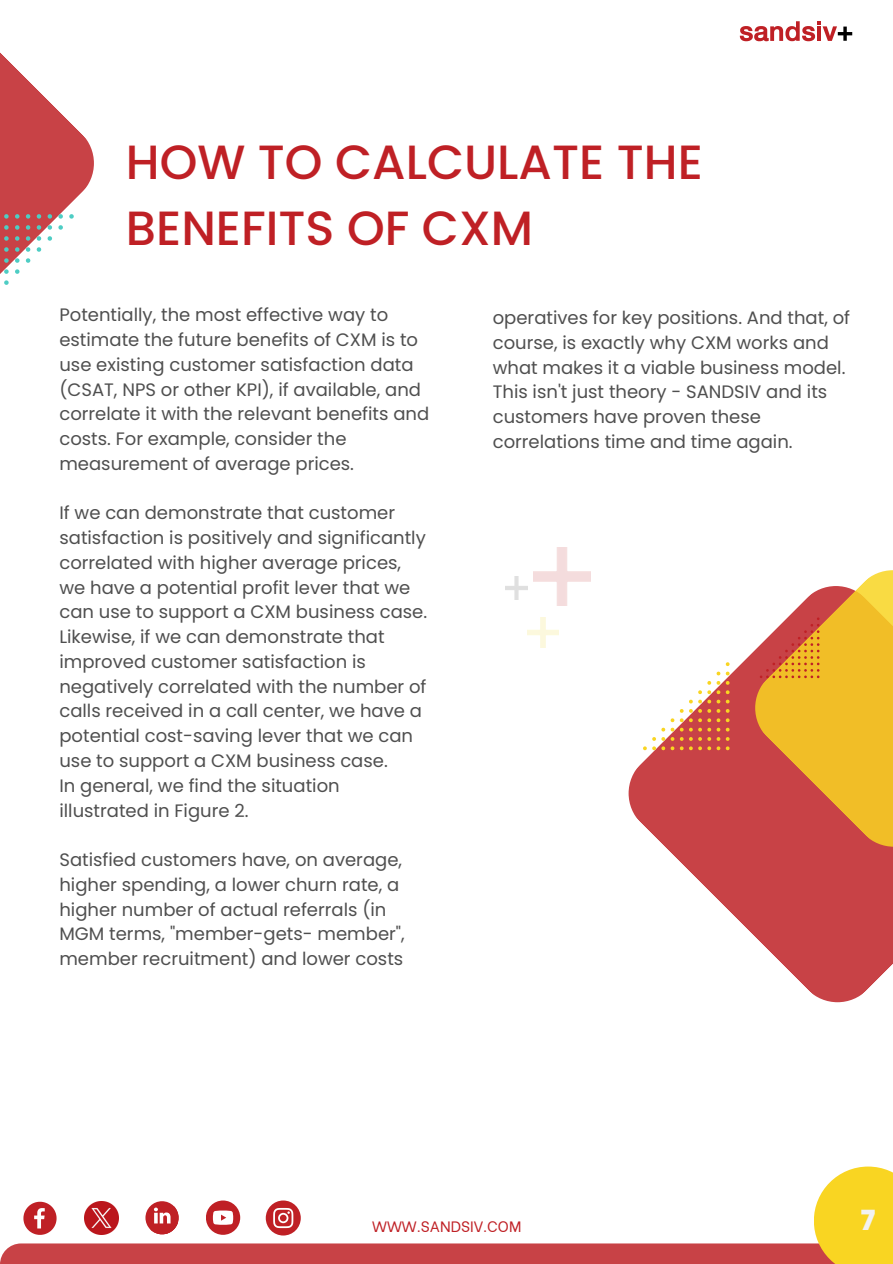
<style>
.page{position:relative;width:893px;height:1264px;background:#fff}
.page>*{position:absolute;margin:0;border:0;box-sizing:border-box;transform-origin:0 0}
.t1{font:500 48px/66.3px "Poppins";color:#bf2025}
.t2{font:800 27.75px "Poppins";color:#f2f2f2}
.t3{font:18px/24.8px "Poppins";color:#4f4f4f}
.t4{font:15px "Be Vietnam";color:#bf2025}
</style>
<div class="page">
<svg style="left:0;top:52px;width:94px;height:233px"></svg>
<div style="left:0;top:1243px;width:841px;height:20px;background:#c84246"></div>
<svg style="left:739px;top:21px;width:113px;height:20px"></svg>
<div style="left:813px;top:1166px;width:79px;height:97px;background:#f9d522"></div>
<svg style="left:628px;top:650px;width:264px;height:352px;fill:#c84246"></svg>
<svg style="left:643px;top:746px;width:3px;height:4px"></svg>
<svg style="left:652px;top:737px;width:31px;height:13px"></svg>
<svg style="left:661px;top:718px;width:22px;height:13px"></svg>
<svg style="left:679px;top:709px;width:4px;height:3px"></svg>
<svg style="left:689px;top:737px;width:3px;height:13px"></svg>
<svg style="left:689px;top:718px;width:3px;height:13px"></svg>
<svg style="left:689px;top:699px;width:3px;height:4px"></svg>
<svg style="left:698px;top:737px;width:31px;height:13px"></svg>
<svg style="left:698px;top:718px;width:31px;height:13px"></svg>
<svg style="left:698px;top:709px;width:31px;height:3px"></svg>
<svg style="left:698px;top:690px;width:31px;height:13px"></svg>
<svg style="left:707px;top:681px;width:22px;height:3px"></svg>
<svg style="left:716px;top:662px;width:13px;height:13px"></svg>
<svg style="left:755px;top:570px;width:137px;height:276px;background:#e6a147"></svg>
<img style="left:527px;top:617px;width:31px;height:30px">
<img style="left:505px;top:577px;width:22px;height:22px">
<svg style="left:145px;top:1201px;width:34px;height:33px"></svg>
<svg style="left:150px;top:1205px;width:29px;height:29px"></svg>
<svg style="left:23px;top:1201px;width:34px;height:33px"></svg>
<div style="left:206px;top:1200px;width:34px;height:34px;background:#bf2025;border-radius:50%"></div>
<svg style="left:213px;top:1210px;width:20px;height:14px"></svg>
<div style="left:266px;top:1200px;width:35px;height:35px;background:#bf2025;border-radius:50%"></div>
<svg style="left:273px;top:1207px;width:20px;height:20px"></svg>
<img style="left:85px;top:1201px;width:33px;height:33px">
<p class="t1" style="left:126px;top:129px;width:578px">HOW TO CALCULATE THE<br>BENEFITS OF CXM</p>
<p class="t3" style="left:59px;top:302px;width:371px">Potentially, the most effective way to estimate the future benefits of CXM is to use existing customer satisfaction data (CSAT, NPS or other KPI), if available, and correlate it with the relevant benefits and costs. For example, consider the measurement of average prices.</p>
<p class="t3" style="left:59px;top:500px;width:369px">If we can demonstrate that customer satisfaction is positively and significantly correlated with higher average prices, we have a potential profit lever that we can use to support a CXM business case.<br>Likewise, if we can demonstrate that improved customer satisfaction is negatively correlated with the number of calls received in a call center, we have a potential cost-saving lever that we can use to support a CXM business case.</p>
<p class="t3" style="left:59px;top:773px;width:282px">In general, we find the situation illustrated in Figure 2.</p>
<p class="t3" style="left:59px;top:847px;width:347px">Satisfied customers have, on average, higher spending, a lower churn rate, a higher number of actual referrals (in MGM terms, "member-gets- member", member recruitment) and lower costs</p>
<p class="t3" style="left:492px;top:305px;width:359px">operatives for key positions. And that, of course, is exactly why CXM works and what makes it a viable business model.<br>This isn't just theory - SANDSIV and its customers have proven these correlations time and time again.</p>
<p class="t4" style="left:372px;top:1213px;width:151px">WWW.SANDSIV.COM</p>
<p class="t2" style="left:860px;top:1200px;width:16px">7</p>
</div>
